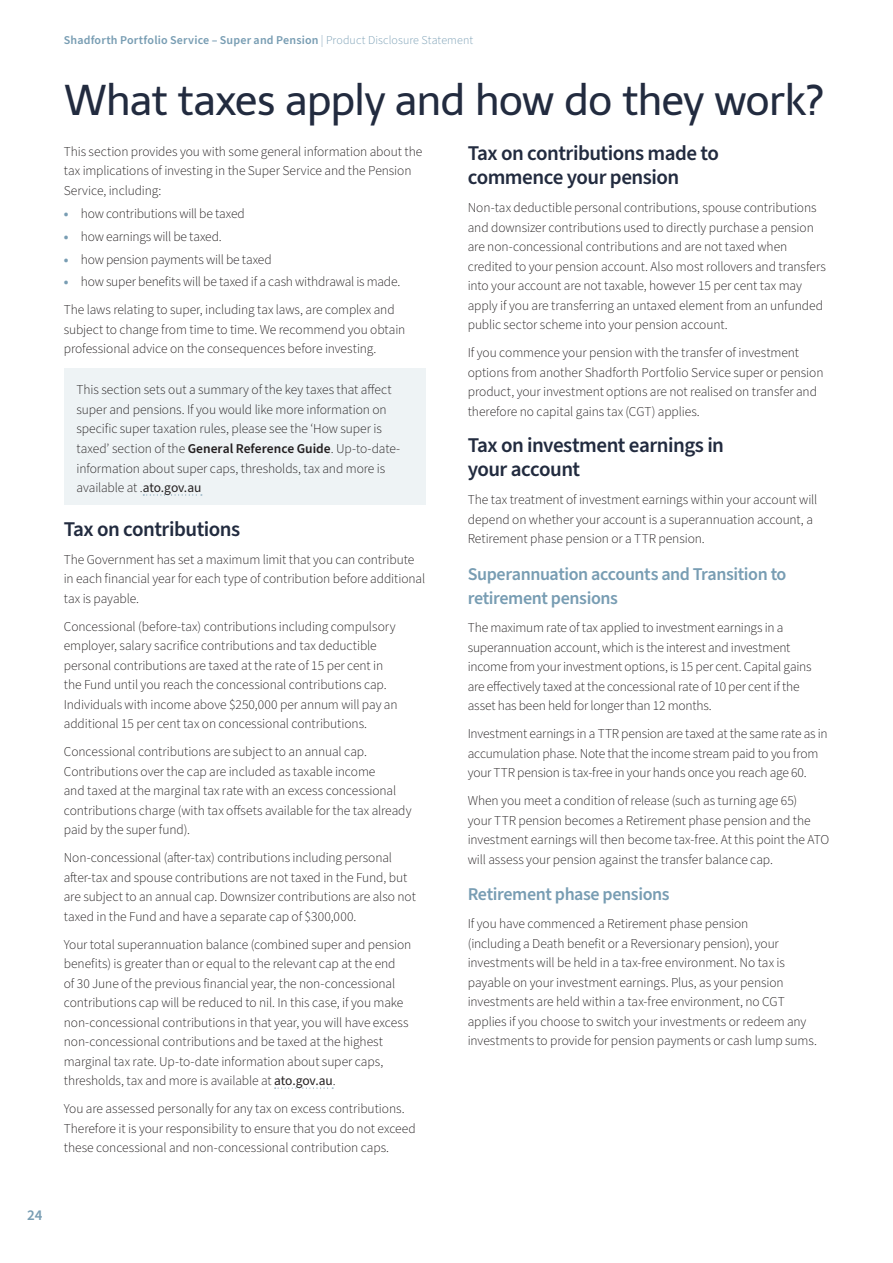
<style>
.page{position:relative;width:893px;height:1263px;background:#fff}
.page>*{position:absolute;margin:0;border:0;box-sizing:border-box;transform-origin:0 0}
._00_Main_Header{font:42px "Telex";letter-spacing:-.025em;color:#222b3f}
._01_Subhead_1{font:600 21px/24px "Source Sans Pro";letter-spacing:-.025em;color:#222b3f}
._07_Body_Text{font:600 21px/24px "Source Sans Pro";letter-spacing:-.025em;color:#222b3f}
._02_Subhead_2{font:600 18px/24px "Source Sans Pro";letter-spacing:-.025em;color:#789db3}
.t1{font:600 15px "Source Sans Pro";color:#789db3}
._07_Body_Text-2{font:300 13.5px/19.5px "Source Sans Pro";letter-spacing:-.005em;color:#231f20}
.t2{font:600 12px "Source Sans Pro";letter-spacing:.015em;color:#789db3}
.s1{font-weight:300}
.s2{font-weight:700;color:#789db3}
.s3{font-weight:600}
.s4{font-weight:400}
</style>
<div class="page">
<svg style="left:275px;top:1087px;width:58px;height:2px"></svg>
<div style="left:64px;top:368px;width:361px;height:137px;background:#eef3f5"></div>
<svg style="left:143px;top:494px;width:59px;height:2px"></svg>
<p class="t2" style="left:64px;top:32px;width:411px">Shadforth Portfolio Service – Super and Pension <span class="s1">| Product Disclosure Statement</span></p>
<p class="_00_Main_Header" style="left:64px;top:75px;width:762px">What taxes apply and how do they work?</p>
<p class="_07_Body_Text-2" style="left:64px;top:142px;width:360px">This section provides you with some general information about the tax implications of investing in the Super Service and the Pension<br>Service, including:</p>
<p class="_07_Body_Text-2" style="left:64px;top:204px;width:183px"><span class="s2">•</span> how contributions will be taxed</p>
<p class="_07_Body_Text-2" style="left:64px;top:227px;width:159px"><span class="s2">•</span> how earnings will be taxed.</p>
<p class="_07_Body_Text-2" style="left:64px;top:250px;width:209px"><span class="s2">•</span> how pension payments will be taxed</p>
<p class="_07_Body_Text-2" style="left:64px;top:273px;width:338px"><span class="s2">•</span> how super benefits will be taxed if a cash withdrawal is made.</p>
<p class="_07_Body_Text-2" style="left:64px;top:301px;width:343px">The laws relating to super, including tax laws, are complex and subject to change from time to time. We recommend you obtain professional advice on the consequences before investing.</p>
<p class="_07_Body_Text-2" style="left:77px;top:381px;width:325px">This section sets out a summary of the key taxes that affect super and pensions. If you would like more information on specific super taxation rules, please see the ‘How super is taxed’ section of the <span class="s3">General Reference Guide</span>. Up-to-date&shy;information about super caps, thresholds, tax and more is available at .<span class="s4">ato.gov.au</span></p>
<p class="_01_Subhead_1" style="left:64px;top:517px;width:178px">Tax on contributions</p>
<p class="_07_Body_Text-2" style="left:64px;top:550px;width:363px">The Government has set a maximum limit that you can contribute in each financial year for each type of contribution before additional tax is payable.</p>
<p class="_07_Body_Text-2" style="left:64px;top:617px;width:335px">Concessional (before-tax) contributions including compulsory employer, salary sacrifice contributions and tax deductible personal contributions are taxed at the rate of 15 per cent in the Fund until you reach the concessional contributions cap.<br>Individuals with income above $250,000 per annum will pay an additional 15 per cent tax on concessional contributions.</p>
<p class="_07_Body_Text-2" style="left:64px;top:742px;width:349px">Concessional contributions are subject to an annual cap.<br>Contributions over the cap are included as taxable income<br>and taxed at the marginal tax rate with an excess concessional contributions charge (with tax offsets available for the tax already paid by the super fund).</p>
<p class="_07_Body_Text-2" style="left:64px;top:848px;width:354px">Non-concessional (after-tax) contributions including personal after-tax and spouse contributions are not taxed in the Fund, but are subject to an annual cap. Downsizer contributions are also not taxed in the Fund and have a separate cap of $300,000.</p>
<p class="_07_Body_Text-2" style="left:64px;top:935px;width:349px">Your total superannuation balance (combined super and pension benefits) is greater than or equal to the relevant cap at the end<br>of 30 June of the previous financial year, the non-concessional contributions cap will be reduced to nil. In this case, if you make non-concessional contributions in that year, you will have excess non-concessional contributions and be taxed at the highest marginal tax rate. Up-to-date information about super caps, thresholds, tax and more is available at <span class="s4">ato.gov.au</span>.</p>
<p class="_07_Body_Text-2" style="left:64px;top:1099px;width:354px">You are assessed personally for any tax on excess contributions.<br>Therefore it is your responsibility to ensure that you do not exceed these concessional and non-concessional contribution caps.</p>
<p class="_07_Body_Text" style="left:468px;top:142px;width:253px">Tax on contributions made to commence your pension</p>
<p class="_07_Body_Text-2" style="left:468px;top:198px;width:360px">Non-tax deductible personal contributions, spouse contributions and downsizer contributions used to directly purchase a pension are non-concessional contributions and are not taxed when credited to your pension account. Also most rollovers and transfers into your account are not taxable, however 15 per cent tax may apply if you are transferring an untaxed element from an unfunded public sector scheme into your pension account.</p>
<p class="_07_Body_Text-2" style="left:468px;top:343px;width:357px">If you commence your pension with the transfer of investment options from another Shadforth Portfolio Service super or pension product, your investment options are not realised on transfer and therefore no capital gains tax (CGT) applies.</p>
<p class="_01_Subhead_1" style="left:468px;top:434px;width:258px">Tax on investment earnings in your account</p>
<p class="_07_Body_Text-2" style="left:468px;top:491px;width:351px">The tax treatment of investment earnings within your account will depend on whether your account is a superannuation account, a<br>Retirement phase pension or a TTR pension.</p>
<p class="_02_Subhead_2" style="left:468px;top:563px;width:320px">Superannuation accounts and Transition to retirement pensions</p>
<p class="_07_Body_Text-2" style="left:468px;top:618px;width:345px">The maximum rate of tax applied to investment earnings in a superannuation account, which is the interest and investment income from your investment options, is 15 per cent. Capital gains are effectively taxed at the concessional rate of 10 per cent if the asset has been held for longer than 12 months.</p>
<p class="_07_Body_Text-2" style="left:468px;top:724px;width:361px">Investment earnings in a TTR pension are taxed at the same rate as in accumulation phase. Note that the income stream paid to you from your TTR pension is tax-free in your hands once you reach age 60.</p>
<p class="_07_Body_Text-2" style="left:468px;top:791px;width:363px">When you meet a condition of release (such as turning age 65)<br>your TTR pension becomes a Retirement phase pension and the investment earnings will then become tax-free. At this point the ATO will assess your pension against the transfer balance cap.</p>
<p class="_02_Subhead_2" style="left:468px;top:883px;width:203px">Retirement phase pensions</p>
<p class="_07_Body_Text-2" style="left:468px;top:915px;width:351px">If you have commenced a Retirement phase pension<br>(including a Death benefit or a Reversionary pension), your investments will be held in a tax-free environment. No tax is payable on your investment earnings. Plus, as your pension investments are held within a tax-free environment, no CGT applies if you choose to switch your investments or redeem any investments to provide for pension payments or cash lump sums.</p>
<p class="t1" style="left:27px;top:1204px;width:17px">24</p>
</div>
